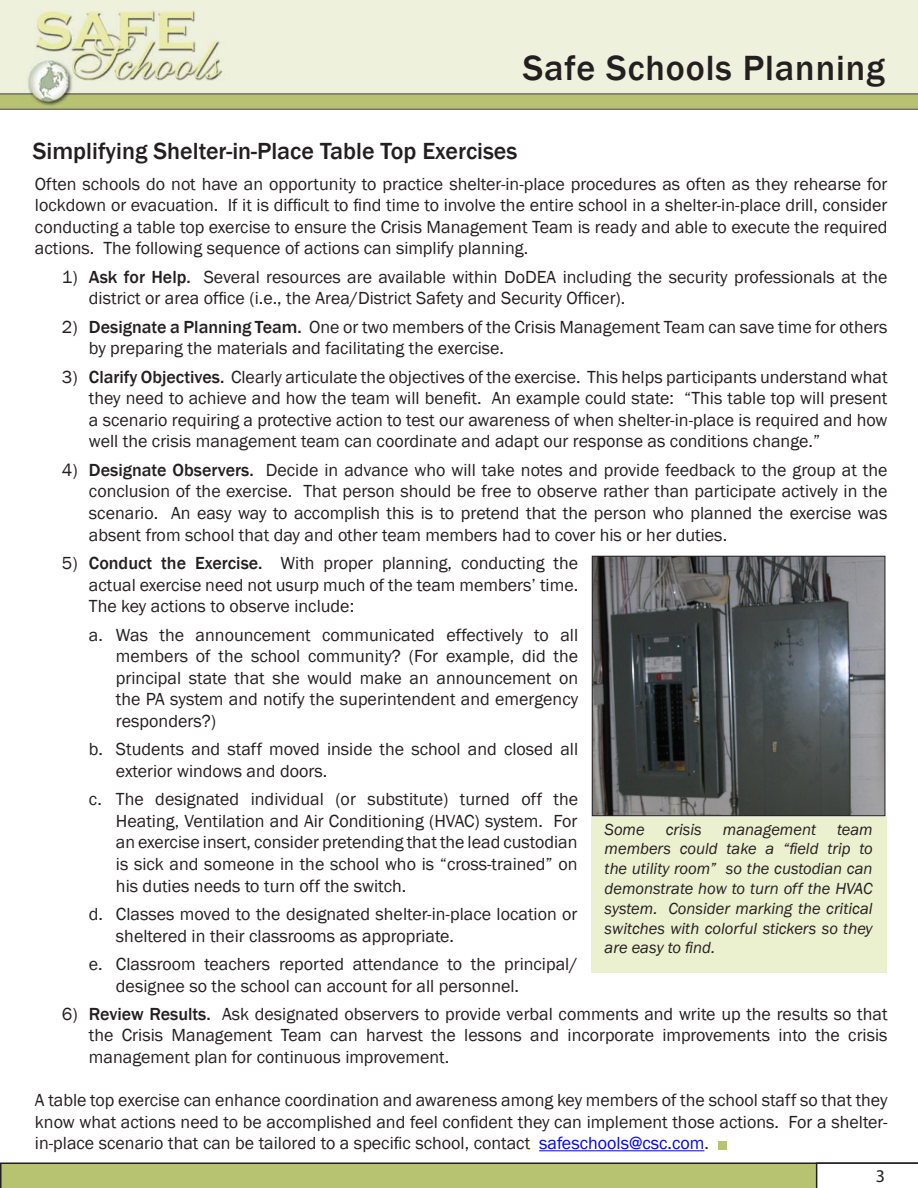
<style>
.page{position:relative;width:918px;height:1188px;background:#fff}
.page>*{position:absolute;margin:0;border:0;box-sizing:border-box;transform-origin:0 0}
.Page_Headers{font:500 36px "Franklin Gothic";letter-spacing:.025em;color:#231f20}
.Article_Title{font:500 24px "Franklin Gothic";color:#231f20}
.Text_Bullets{font:18px/21.6px "Franklin Gothic";color:#231f20;text-align:justify}
.Newsletter_body_text{font:18px/21.6px "Franklin Gothic";color:#231f20;text-align:justify}
.Page_Numbers{font:18px "Myriad Pro";color:#231f20}
.Picture_Caption{font:italic 16.5px/19.8px "Franklin Gothic";color:#231f20;text-align:justify}
.s1{font-weight:500}
.s2{color:#00f}
</style>
<div class="page">
<svg style="left:0;top:1162px;width:918px;height:26px;background:#b7bf7d"></svg>
<img style="left:0;top:0;width:918px;height:111px">
<hr style="left:539px;top:1150px;width:165px;height:1px;background:#00f">
<div style="left:718px;top:1141px;width:9px;height:8px;background:#b8c372"></div>
<img style="left:594px;top:558px;width:289px;height:256px">
<div style="left:592px;top:556px;width:293px;height:260px;border:1px solid #231f20"></div>
<div style="left:591px;top:817px;width:295px;height:156px;background:#ebf0cf"></div>
<p class="Page_Headers" style="left:523px;top:46px;width:363px">Safe Schools Planning</p>
<p class="Article_Title" style="left:33px;top:136px;width:486px">Simplifying Shelter-in-Place Table Top Exercises</p>
<p class="Newsletter_body_text" style="left:35px;top:173px;width:854px">Often schools do not have an opportunity to practice shelter-in-place procedures as often as they rehearse for lockdown or evacuation. If it is difficult to find time to involve the entire school in a shelter-in-place drill, consider conducting a table top exercise to ensure the Crisis Management Team is ready and able to execute the required actions. The following sequence of actions can simplify planning.</p>
<p class="Text_Bullets" style="left:89px;top:266px;width:800px;text-indent:-27px">1) <span class="s1">Ask for Help.</span> Several resources are available within DoDEA including the security professionals at the district or area office (i.e., the Area/District Safety and Security Officer).</p>
<p class="Text_Bullets" style="left:89px;top:316px;width:800px;text-indent:-27px">2) <span class="s1">Designate a Planning Team.</span> One or two members of the Crisis Management Team can save time for others by preparing the materials and facilitating the exercise.</p>
<p class="Text_Bullets" style="left:89px;top:366px;width:800px;text-indent:-27px">3) <span class="s1">Clarify Objectives.</span> Clearly articulate the objectives of the exercise. This helps participants understand what they need to achieve and how the team will benefit. An example could state: “This table top will present a scenario requiring a protective action to test our awareness of when shelter-in-place is required and how well the crisis management team can coordinate and adapt our response as conditions change.”</p>
<p class="Text_Bullets" style="left:89px;top:459px;width:800px;text-indent:-27px">4) <span class="s1">Designate Observers.</span> Decide in advance who will take notes and provide feedback to the group at the conclusion of the exercise. That person should be free to observe rather than participate actively in the scenario. An easy way to accomplish this is to pretend that the person who planned the exercise was absent from school that day and other team members had to cover his or her duties.</p>
<p class="Text_Bullets" style="left:89px;top:553px;width:491px;text-indent:-27px">5) <span class="s1">Conduct the Exercise.</span> With proper planning, conducting the actual exercise need not usurp much of the team members’ time.<br>The key actions to observe include:</p>
<p class="Text_Bullets" style="left:116px;top:624px;width:464px;text-indent:-27px">a. Was the announcement communicated effectively to all members of the school community? (For example, did the principal state that she would make an announcement on the PA system and notify the superintendent and emergency responders?)</p>
<p class="Text_Bullets" style="left:116px;top:739px;width:464px;text-indent:-27px">b. Students and staff moved inside the school and closed all exterior windows and doors.</p>
<p class="Text_Bullets" style="left:116px;top:789px;width:464px;text-indent:-27px">c. The designated individual (or substitute) turned off the Heating, Ventilation and Air Conditioning (HVAC) system. For an exercise insert, consider pretending that the lead custodian is sick and someone in the school who is “cross-trained” on his duties needs to turn off the switch.</p>
<p class="Text_Bullets" style="left:116px;top:904px;width:463px;text-indent:-27px">d. Classes moved to the designated shelter-in-place location or sheltered in their classrooms as appropriate.</p>
<p class="Text_Bullets" style="left:116px;top:953px;width:463px;text-indent:-27px">e. Classroom teachers reported attendance to the principal/ designee so the school can account for all personnel.</p>
<p class="Text_Bullets" style="left:89px;top:1003px;width:800px;text-indent:-27px">6) <span class="s1">Review Results.</span> Ask designated observers to provide verbal comments and write up the results so that the Crisis Management Team can harvest the lessons and incorporate improvements into the crisis management plan for continuous improvement.</p>
<p class="Newsletter_body_text" style="left:35px;top:1090px;width:854px">A table top exercise can enhance coordination and awareness among key members of the school staff so that they know what actions need to be accomplished and feel confident they can implement those actions. For a shelter&shy;in-place scenario that can be tailored to a specific school, contact <span class="s2">safeschools@csc.com</span>.</p>
<p class="Picture_Caption" style="left:605px;top:819px;width:42px">Some</p>
<p class="Picture_Caption" style="left:666px;top:819px;width:38px">crisis</p>
<p class="Picture_Caption" style="left:723px;top:819px;width:95px">management</p>
<p class="Picture_Caption" style="left:605px;top:819px;width:270px;text-indent:233px">team members could take a “field trip to the utility room” so the custodian can demonstrate how to turn off the HVAC system. Consider marking the critical switches with colorful stickers so they are easy to find.</p>
<p class="Page_Numbers" style="left:876px;top:1165px;width:11px">3</p>
</div>
